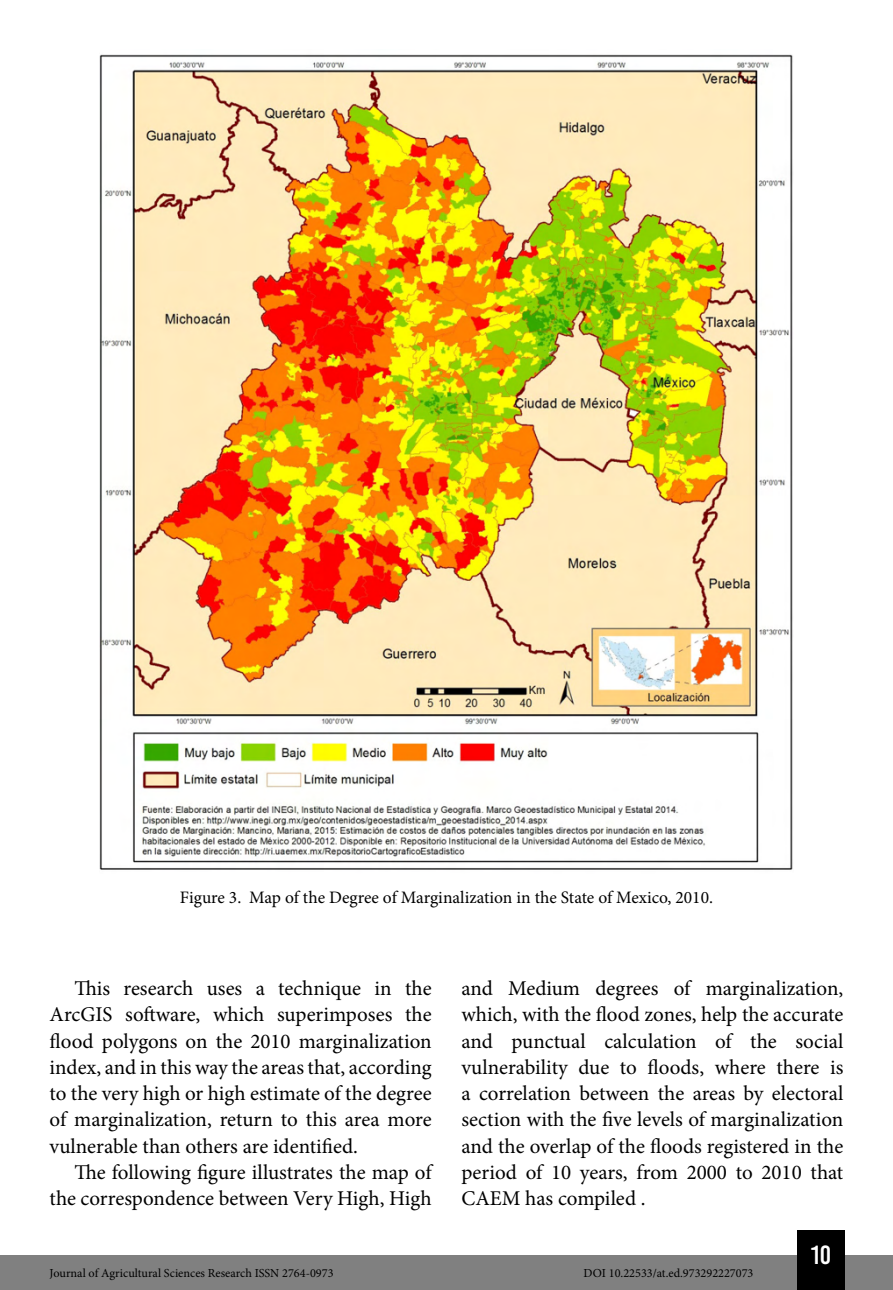
<style>
.page{position:relative;width:893px;height:1290px;background:#fff}
.page>*{position:absolute;margin:0;border:0;box-sizing:border-box;transform-origin:0 0}
.t1{font:26.25px "Bebas Kai";color:#fff}
.TXT{font:21px/26.2px "Minion Pro";color:#000;text-align:justify}
.Info_Imagem{font:17.5px "Minion Pro";color:#000}
.t2{font:12.25px "Minion Pro";color:#000}
</style>
<div class="page">
<div style="left:0;top:1255px;width:893px;height:35px;background:#808080"></div>
<div style="left:797px;top:1230px;width:48px;height:60px;background:#000"></div>
<img style="left:99px;top:54px;width:694px;height:816px">
<p class="Info_Imagem" style="left:180px;top:886px;width:535px">Figure 3. Map of the Degree of Marginalization in the State of Mexico, 2010.</p>
<p class="TXT" style="left:50px;top:975px;width:384px;text-indent:25px">This research uses a technique in the ArcGIS software, which superimposes the flood polygons on the 2010 marginalization index, and in this way the areas that, according to the very high or high estimate of the degree of marginalization, return to this area more vulnerable than others are identified.</p>
<p class="TXT" style="left:50px;top:1159px;width:383px;text-align:right">The following figure illustrates the map of the correspondence between Very High, High</p>
<p class="TXT" style="left:461px;top:975px;width:383px">and Medium degrees of marginalization, which, with the flood zones, help the accurate and punctual calculation of the social vulnerability due to floods, where there is a correlation between the areas by electoral section with the five levels of marginalization and the overlap of the floods registered in the period of 10 years, from 2000 to 2010 that CAEM has compiled .</p>
<p class="t1" style="left:811px;top:1241px;width:22px">10</p>
<p class="t2" style="left:50px;top:1265px;width:285px">Journal of Agricultural Sciences Research ISSN 2764-0973</p>
<p class="t2" style="left:584px;top:1265px;width:171px">DOI 10.22533/at.ed.973292227073</p>
</div>
